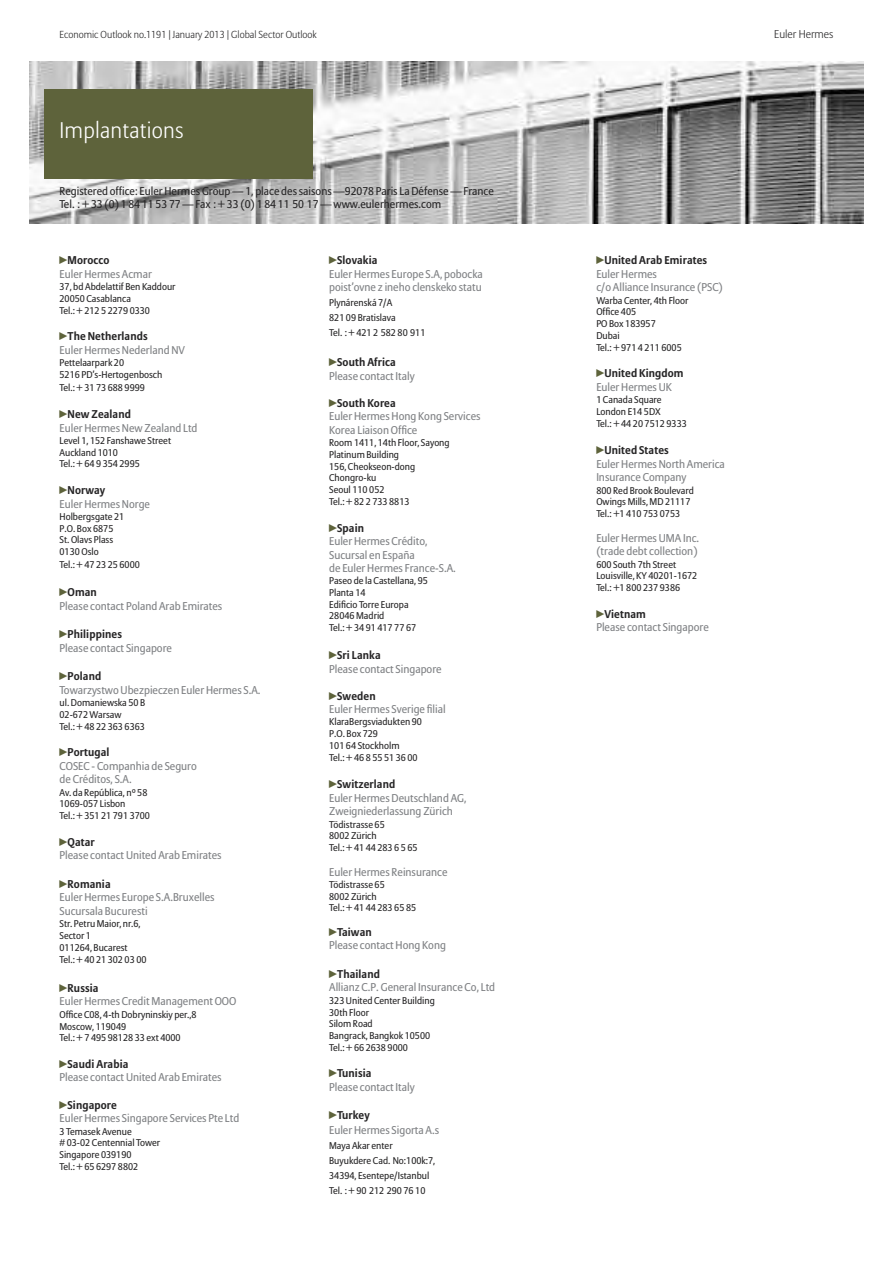
<style>
.page{position:relative;width:893px;height:1263px;background:#fff}
.page>*{position:absolute;margin:0;border:0;box-sizing:border-box;transform-origin:0 0}
.t1{font:300 22.5px "Allianz Sans";letter-spacing:.01em;color:#fff}
.t2{font:11.25px/13.5px "Allianz Sans";color:#7f8184}
.t3{font:11.25px/13.5px "Allianz Sans";color:#272627}
.t4{font:700 11.25px "Allianz Sans";letter-spacing:.01em;color:#272627}
.t5{font:300 11.25px "Allianz Sans";color:#272627}
.t6{font:300 10.2px "Allianz Sans";color:#272627}
.t7{font:9.75px/11.7px "Allianz Sans";color:#272627}
</style>
<div class="page">
<img style="left:30px;top:61px;width:833px;height:162px">
<div style="left:45px;top:89px;width:268px;height:90px;background:#5e633b"></div>
<p class="t6" style="left:60px;top:30px;width:259px">Economic Outlook no.1191 | January 2013 | Global Sector Outlook</p>
<p class="t5" style="left:774px;top:30px;width:61px">Euler Hermes</p>
<h1 class="t1" style="left:60px;top:120px;width:125px">Implantations</h1>
<p class="t3" style="left:60px;top:185px;width:436px">Registered office: Euler Hermes Group — 1, place des saisons —92078 Paris La Défense — France<br>Tel. : + 33 (0) 1 84 11 53 77 — Fax : + 33 (0) 1 84 11 50 17 — www.eulerhermes.com</p>
<p class="t3" style="left:64px;top:185px;width:329px;text-indent:-5px">Siège social : Groupe Euler Hermes — 1, rue Euler —75008 Paris — France é</p>
<p class="t3" style="left:129px;top:199px;width:318px">40 70 50 50 — Fax : + 33 (0) 1 40 70 50 17 — www.eulerhermes.com</p>
<p class="t4" style="left:68px;top:257px;width:44px">Morocco</p>
<p class="t2" style="left:60px;top:268px;width:94px">Euler Hermes Acmar</p>
<p class="t7" style="left:60px;top:282px;width:118px">37, bd Abdelattif Ben Kaddour<br>20050 Casablanca<br>Tel.: + 212 5 2279 0330</p>
<p class="t4" style="left:68px;top:332px;width:82px">The Netherlands</p>
<p class="t2" style="left:60px;top:344px;width:127px">Euler Hermes Nederland NV</p>
<p class="t7" style="left:60px;top:358px;width:104px">Pettelaarpark 20<br>5216 PD’s-Hertogenbosch</p>
<p class="t7" style="left:60px;top:382px;width:87px">Tel.: + 31 73 688 9999</p>
<p class="t4" style="left:68px;top:410px;width:65px">New Zealand</p>
<p class="t2" style="left:60px;top:422px;width:140px">Euler Hermes New Zealand Ltd</p>
<p class="t7" style="left:60px;top:435px;width:113px">Level 1, 152 Fanshawe Street<br>Auckland 1010<br>Tel.: + 64 9 354 2995</p>
<p class="t4" style="left:68px;top:486px;width:39px">Norway</p>
<p class="t2" style="left:60px;top:498px;width:92px">Euler Hermes Norge</p>
<p class="t7" style="left:60px;top:511px;width:66px">Holbergsgate 21<br>P.O. Box 6875<br>St. Olavs Plass<br>0130 Oslo</p>
<p class="t7" style="left:60px;top:559px;width:82px">Tel.: + 47 23 25 6000</p>
<p class="t4" style="left:68px;top:588px;width:31px">Oman</p>
<p class="t2" style="left:60px;top:600px;width:164px">Please contact Poland Arab Emirates</p>
<p class="t4" style="left:68px;top:630px;width:56px">Philippines</p>
<p class="t2" style="left:60px;top:642px;width:114px">Please contact Singapore</p>
<p class="t4" style="left:68px;top:672px;width:35px">Poland</p>
<p class="t2" style="left:60px;top:684px;width:203px">Towarzystwo Ubezpieczen Euler Hermes S.A.</p>
<p class="t7" style="left:60px;top:698px;width:87px">ul. Domaniewska 50 B<br>02-672 Warsaw<br>Tel.: + 48 22 363 6363</p>
<p class="t4" style="left:68px;top:748px;width:43px">Portugal</p>
<p class="t2" style="left:60px;top:760px;width:139px">COSEC - Companhia de Seguro de Créditos, S.A.</p>
<p class="t7" style="left:60px;top:787px;width:92px">Av. da República, nº 58<br>1069-057 Lisbon<br>Tel.: + 351 21 791 3700</p>
<p class="t4" style="left:68px;top:838px;width:29px">Qatar</p>
<p class="t2" style="left:60px;top:849px;width:164px">Please contact United Arab Emirates</p>
<p class="t4" style="left:68px;top:880px;width:45px">Romania</p>
<p class="t2" style="left:60px;top:891px;width:157px">Euler Hermes Europe S.A.Bruxelles<br>Sucursala Bucuresti</p>
<p class="t7" style="left:60px;top:919px;width:83px">Str. Petru Maior, nr.6,<br>Sector 1<br>011264, Bucarest</p>
<p class="t7" style="left:60px;top:955px;width:88px">Tel.: + 40 21 302 03 00</p>
<p class="t4" style="left:68px;top:984px;width:33px">Russia</p>
<p class="t2" style="left:60px;top:996px;width:178px">Euler Hermes Credit Management OOO</p>
<p class="t7" style="left:60px;top:1009px;width:139px">Office C08, 4-th Dobryninskiy per.,8<br>Moscow, 119049<br>Tel.: + 7 495 98128 33 ext 4000</p>
<p class="t4" style="left:68px;top:1060px;width:62px">Saudi Arabia</p>
<p class="t2" style="left:60px;top:1072px;width:164px">Please contact United Arab Emirates</p>
<p class="t4" style="left:68px;top:1101px;width:51px">Singapore</p>
<p class="t2" style="left:60px;top:1112px;width:181px">Euler Hermes Singapore Services Pte Ltd</p>
<p class="t7" style="left:60px;top:1126px;width:102px">3 Temasek Avenue<br># 03-02 Centennial Tower<br>Singapore 039190<br>Tel.: + 65 6297 8802</p>
<p class="t4" style="left:337px;top:257px;width:42px">Slovakia</p>
<p class="t2" style="left:329px;top:268px;width:155px">Euler Hermes Europe S.A, pobocka poist’ovne z ineho clenskeko statu</p>
<p class="t7" style="left:329px;top:296px;width:98px;line-height:15px">Plynárenská 7/A<br>821 09 Bratislava<br>Tel. : + 421 2 582 80 911</p>
<p class="t4" style="left:337px;top:359px;width:60px">South Africa</p>
<p class="t2" style="left:329px;top:370px;width:87px">Please contact Italy</p>
<p class="t4" style="left:337px;top:399px;width:60px">South korea</p>
<p class="t2" style="left:329px;top:411px;width:153px">Euler Hermes Hong Kong Services<br>Korea Liaison Office</p>
<p class="t7" style="left:329px;top:438px;width:122px">Room 1411, 14th Floor, Sayong<br>Platinum Building<br>156, Cheokseon-dong<br>Chongro-ku<br>Seoul 110 052<br>Tel.: + 82 2 733 8813</p>
<p class="t4" style="left:337px;top:524px;width:28px">Spain</p>
<p class="t2" style="left:329px;top:535px;width:128px">Euler Hermes Crédito,<br>Sucursal en España<br>de Euler Hermes France-S.A.</p>
<p class="t7" style="left:329px;top:576px;width:100px">Paseo de la Castellana, 95<br>Planta 14<br>Edificio Torre Europa<br>28046 Madrid<br>Tel.: + 34 91 417 77 67</p>
<p class="t4" style="left:337px;top:651px;width:45px">Sri Lanka</p>
<p class="t2" style="left:329px;top:663px;width:114px">Please contact Singapore</p>
<p class="t4" style="left:337px;top:692px;width:40px">Sweden</p>
<p class="t2" style="left:329px;top:703px;width:118px">Euler Hermes Sverige filial</p>
<p class="t7" style="left:329px;top:717px;width:94px">KlaraBergsviadukten 90<br>P.O. Box 729<br>101 64 Stockholm<br>Tel.: + 46 8 55 51 36 00</p>
<p class="t4" style="left:337px;top:780px;width:60px">Switzerland</p>
<p class="t2" style="left:329px;top:792px;width:139px">Euler Hermes Deutschland AG,<br>Zweigniederlassung Zürich</p>
<p class="t7" style="left:329px;top:819px;width:90px">Tödistrasse 65<br>8002 Zürich<br>Tel.: + 41 44 283 6 5 65</p>
<p class="t2" style="left:329px;top:866px;width:120px">Euler Hermes Reinsurance</p>
<p class="t7" style="left:329px;top:879px;width:88px">Tödistrasse 65<br>8002 Zürich<br>Tel.: + 41 44 283 65 85</p>
<p class="t4" style="left:337px;top:928px;width:36px">Taiwan</p>
<p class="t2" style="left:329px;top:940px;width:118px">Please contact Hong Kong</p>
<p class="t4" style="left:337px;top:970px;width:44px">Thailand</p>
<p class="t2" style="left:329px;top:982px;width:167px">Allianz C.P. General Insurance Co, Ltd</p>
<p class="t7" style="left:329px;top:995px;width:107px">323 United Center Building<br>30th Floor<br>Silom Road<br>Bangrack, Bangkok 10500<br>Tel.: + 66 2638 9000</p>
<p class="t4" style="left:337px;top:1069px;width:36px">Tunisia</p>
<p class="t2" style="left:329px;top:1081px;width:87px">Please contact Italy</p>
<p class="t4" style="left:337px;top:1111px;width:34px">Turkey</p>
<p class="t2" style="left:329px;top:1124px;width:111px">Euler Hermes Sigorta A.s</p>
<p class="t7" style="left:329px;top:1139px;width:108px;line-height:15px">Maya Akar enter<br>Buyukdere Cad. No:100k:7,<br>34394, Esentepe/Istanbul<br>Tel. : + 90 212 290 76 10</p>
<p class="t4" style="left:604px;top:257px;width:104px">united Arab Emirates</p>
<p class="t2" style="left:596px;top:268px;width:128px">Euler Hermes<br>c/o Alliance Insurance (PSC)</p>
<p class="t7" style="left:596px;top:295px;width:94px">Warba Center, 4th Floor<br>Office 405<br>PO Box 183957<br>Dubai<br>Tel.: + 971 4 211 6005</p>
<p class="t4" style="left:604px;top:369px;width:81px">united kingdom</p>
<p class="t2" style="left:596px;top:381px;width:77px">Euler Hermes UK</p>
<p class="t7" style="left:596px;top:395px;width:92px">1 Canada Square<br>London E14 5DX<br>Tel.: + 44 20 7512 9333</p>
<p class="t4" style="left:604px;top:446px;width:66px">united States</p>
<p class="t2" style="left:596px;top:458px;width:130px">Euler Hermes North America<br>Insurance Company</p>
<p class="t7" style="left:596px;top:485px;width:99px">800 Red Brook Boulevard<br>Owings Mills, MD 21117<br>Tel.: +1 410 753 0753</p>
<p class="t2" style="left:596px;top:532px;width:104px">Euler Hermes UMA Inc. (trade debt collection)</p>
<p class="t7" style="left:596px;top:559px;width:103px">600 South 7th Street<br>Louisville, KY 40201-1672<br>Tel.: +1 800 237 9386</p>
<p class="t4" style="left:604px;top:610px;width:43px">Vietnam</p>
<p class="t2" style="left:596px;top:621px;width:114px">Please contact Singapore</p>
</div>
